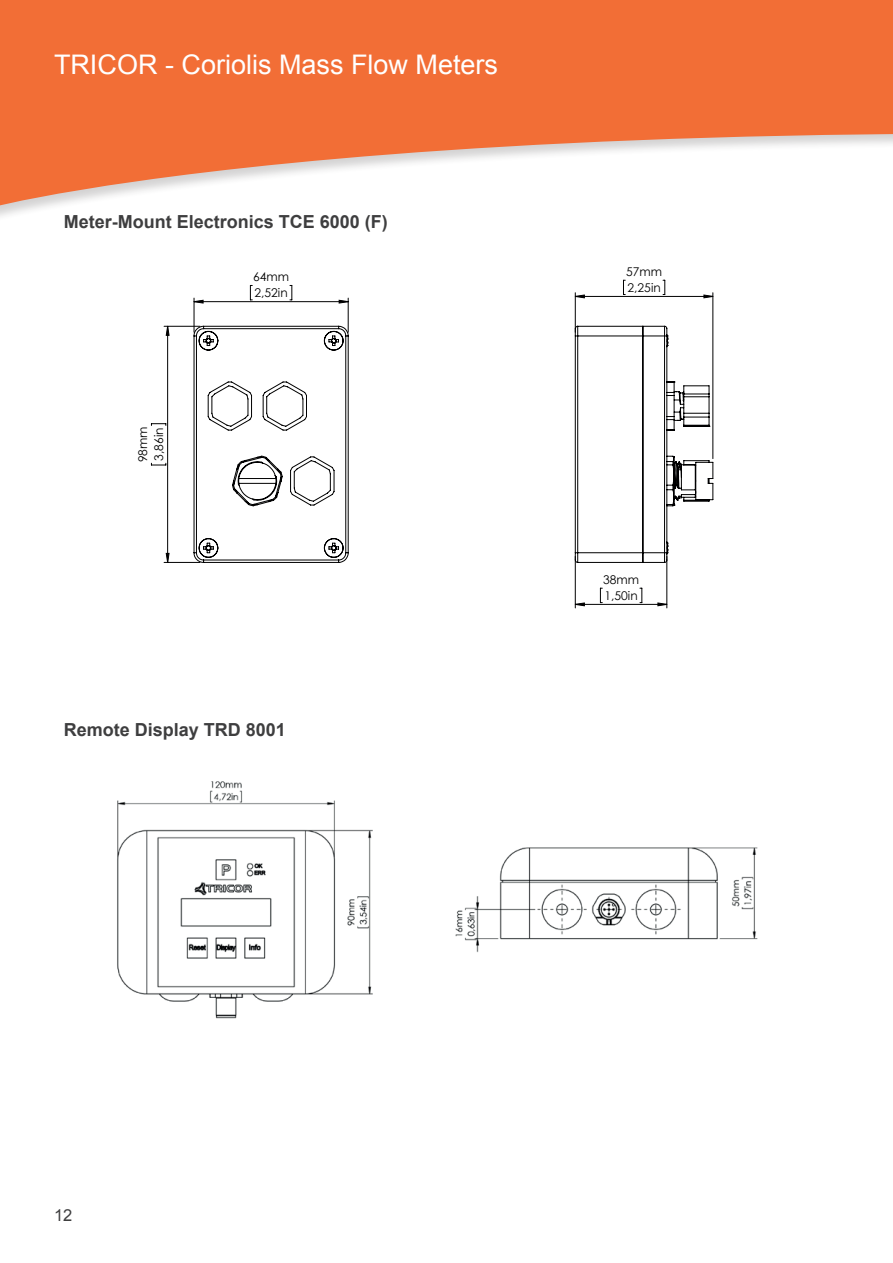
<style>
.page{position:relative;width:893px;height:1263px;background:#fff}
.page>*{position:absolute;margin:0;border:0;box-sizing:border-box;transform-origin:0 0}
.t1{font:27px "Arial";color:#fff}
.t2{font:700 18px "Arial";color:#3e3e3f}
.t3{font:16.5px "Arial";color:#3e3e3f}
.t4{font:12px/16.2px "Century Gothic";color:#000001}
</style>
<div class="page">
<svg style="left:0;top:0;width:893px;height:208px;fill:#f26e36"></svg>
<img style="left:117px;top:781px;width:641px;height:238px">
<hr style="left:661px;top:878px;width:146px;height:1px;background:#b5b7b8">
<hr style="left:304px;top:755px;width:503px;height:1px;background:#b5b7b8">
<hr style="left:304px;top:694px;width:503px;height:1px;background:#b5b7b8">
<hr style="left:304px;top:894px;width:503px;height:1px;background:#b5b7b8">
<hr style="left:501px;top:816px;width:160px;height:1px;background:#b5b7b8">
<hr style="left:501px;top:801px;width:160px;height:1px;background:#b5b7b8">
<hr style="left:501px;top:786px;width:160px;height:1px;background:#b5b7b8">
<hr style="left:501px;top:771px;width:160px;height:1px;background:#b5b7b8">
<hr style="left:501px;top:832px;width:306px;height:1px;background:#b5b7b8">
<hr style="left:661px;top:717px;width:146px;height:1px;background:#b5b7b8">
<hr style="left:64px;top:241px;width:743px;height:1px;background:#b5b7b8">
<hr style="left:64px;top:241px;width:1px;height:382px;background:#b5b7b8">
<hr style="left:64px;top:912px;width:743px;height:1px;background:#b5b7b8">
<hr style="left:64px;top:894px;width:240px;height:1px;background:#b5b7b8">
<hr style="left:892px;top:241px;width:1px;height:382px;background:#b5b7b8">
<hr style="left:666px;top:556px;width:1px;height:52px;background:#000001">
<hr style="left:575px;top:556px;width:1px;height:52px;background:#000001">
<hr style="left:194px;top:298px;width:1px;height:34px;background:#000001">
<hr style="left:348px;top:298px;width:1px;height:34px;background:#000001">
<hr style="left:164px;top:326px;width:36px;height:1px;background:#000001">
<hr style="left:164px;top:562px;width:36px;height:1px;background:#000001">
<hr style="left:575px;top:293px;width:1px;height:39px;background:#000001">
<hr style="left:712px;top:293px;width:1px;height:166px;background:#000001">
<svg style="left:574px;top:588px;width:94px;height:18px"></svg>
<svg style="left:193px;top:285px;width:156px;height:19px"></svg>
<svg style="left:151px;top:325px;width:19px;height:238px"></svg>
<svg style="left:574px;top:280px;width:140px;height:19px"></svg>
<svg style="left:193px;top:325px;width:156px;height:238px"></svg>
<svg style="left:574px;top:325px;width:140px;height:238px"></svg>
<h1 class="t1" style="left:54px;top:46px;width:446px">TRICOR - Coriolis Mass Flow Meters</h1>
<p class="t2" style="left:64px;top:210px;width:326px">Meter-Mount Electronics TCE 6000 (F)</p>
<p class="t4" style="left:134px;top:462px;width:37px;rotate:-90deg">98mm<br>3,86in</p>
<p class="t4" style="left:253px;top:268px;width:37px">64mm<br>2,52in</p>
<p class="t2" style="left:64px;top:718px;width:224px">Remote Display TRD 8001</p>
<p class="t4" style="left:626px;top:263px;width:37px">57mm<br>2,25in</p>
<p class="t4" style="left:603px;top:571px;width:37px">38mm<br>1,50in</p>
<p class="t3" style="left:54px;top:1204px;width:20px">12</p>
</div>
